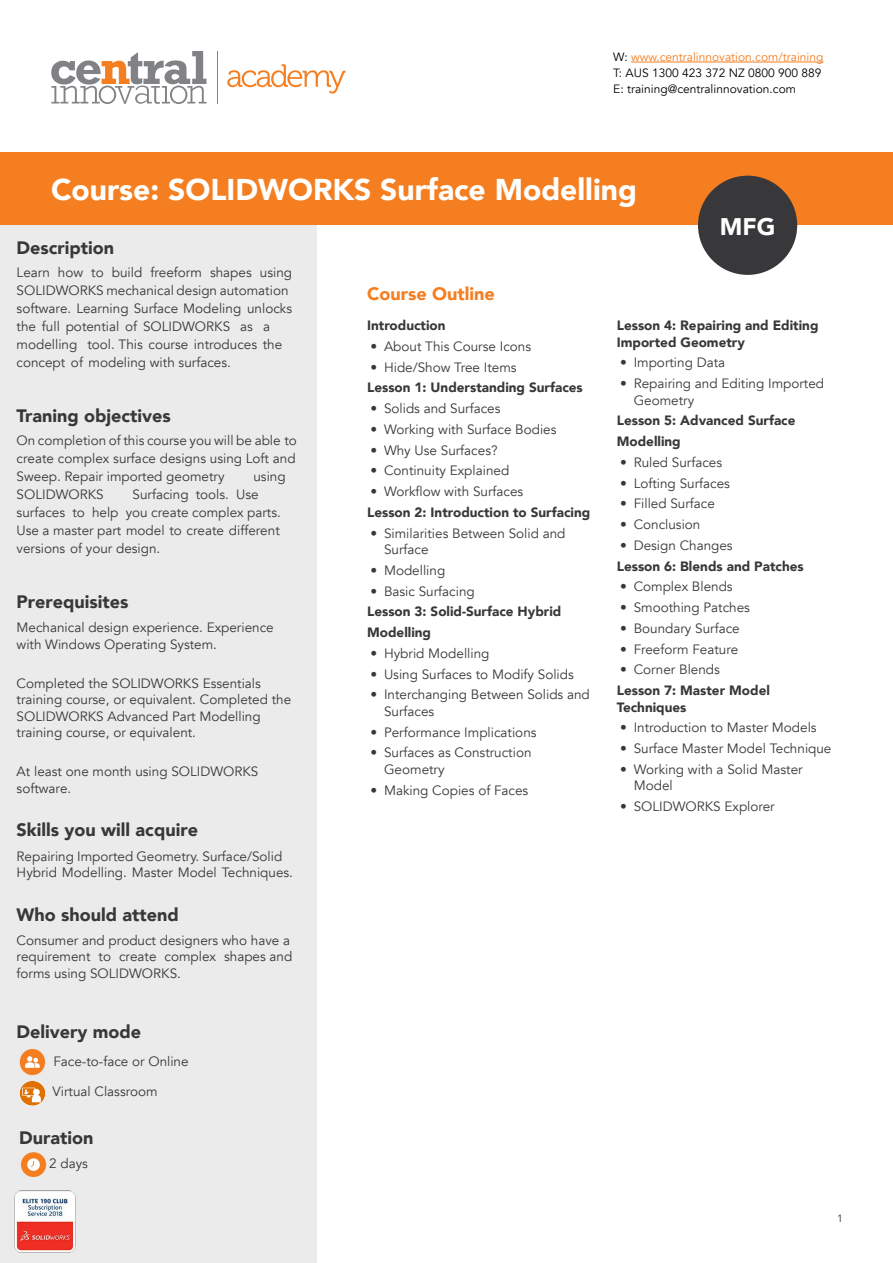
<style>
.page{position:relative;width:893px;height:1263px;background:#fff}
.page>*{position:absolute;margin:0;border:0;box-sizing:border-box;transform-origin:0 0}
.t1{font:900 30px "Avenir";color:#fff}
.t2{font:900 24px "Avenir";color:#fff}
.t3{font:900 18px "Avenir";color:#38373a}
.t4{font:900 18px "Avenir";color:#f57e20}
.t5{font:13.5px/16.5px "Avenir";color:#38373a}
.t6{font:900 13.5px/20.7px "Avenir";color:#38373a}
.t7{font:12px/14.4px "Avenir";color:#000}
.t8{font:10.5px "Avenir";color:#38373a}
.s1{color:#f57e20}
</style>
<div class="page">
<div style="left:0;top:225px;width:316px;height:1038px;background:#ebebeb"></div>
<svg style="left:227px;top:64px;width:118px;height:30px"></svg>
<hr style="left:217px;top:51px;width:1px;height:52px;background:#808285">
<svg style="left:51px;top:51px;width:156px;height:52px"></svg>
<div style="left:0;top:152px;width:893px;height:73px;background:#f57e20"></div>
<div style="left:698px;top:176px;width:99px;height:99px;background:#38373a;border-radius:50%"></div>
<img style="left:14px;top:1190px;width:62px;height:63px">
<img style="left:19px;top:1048px;width:27px;height:28px">
<img style="left:20px;top:1152px;width:27px;height:26px">
<hr style="left:631px;top:62px;width:192px;height:1px;background:#f57e20">
<img style="left:20px;top:1081px;width:26px;height:25px">
<p class="t7" style="left:613px;top:49px;width:212px;line-height:15.8px">W: <span class="s1">www.centralinnovation.com/training<br></span>T: AUS 1300 423 372 NZ 0800 900 889<br>E: training@centralinnovation.com</p>
<p class="t7" style="left:617px;top:52px;width:212px">W: <span class="s1">www.centralinnovation.com/training<br></span>T: 1300 423 372<br>E: training@centralinnovation.com</p>
<h1 class="t1" style="left:51px;top:163px;width:587px">Course: SOLIDWORKS Surface Modelling</h1>
<h2 class="t2" style="left:720px;top:206px;width:57px">MFG</h2>
<h3 class="t3" style="left:17px;top:232px;width:99px">Description</h3>
<p class="t5" style="left:17px;top:264px;width:277px;line-height:18px">Learn how to build freeform shapes using SOLIDWORKS mechanical design automation software. Learning Surface Modeling unlocks the full potential of SOLIDWORKS as a modelling tool. This course introduces the concept of modeling with surfaces.</p>
<h3 class="t3" style="left:17px;top:400px;width:156px">Traning objectives</h3>
<p class="t5" style="left:17px;top:431px;width:282px;line-height:18px;text-align:justify">On completion of this course you will be able to create complex surface designs using Loft and Sweep. Repair imported geometry</p>
<p class="t5" style="left:253px;top:468px;width:34px">using</p>
<p class="t5" style="left:17px;top:485px;width:266px;line-height:18px;text-indent:116px">Surfacing tools. Use surfaces to help you create complex parts.<br>Use a master part model to create different versions of your design.</p>
<h3 class="t3" style="left:17px;top:586px;width:114px">Prerequisites</h3>
<p class="t5" style="left:17px;top:620px;width:259px">Mechanical design experience. Experience with Windows Operating System.</p>
<p class="t5" style="left:17px;top:675px;width:276px">Completed the SOLIDWORKS Essentials training course, or equivalent. Completed the SOLIDWORKS Advanced Part Modelling training course, or equivalent.</p>
<p class="t5" style="left:17px;top:763px;width:243px">At least one month using SOLIDWORKS software.</p>
<h3 class="t3" style="left:17px;top:814px;width:183px">Skills you will acquire</h3>
<p class="t5" style="left:17px;top:848px;width:278px">Repairing Imported Geometry. Surface/Solid<br>Hybrid Modelling. Master Model Techniques.</p>
<h3 class="t3" style="left:17px;top:899px;width:164px">Who should attend</h3>
<p class="t5" style="left:17px;top:933px;width:277px">Consumer and product designers who have a requirement to create complex shapes and forms using SOLIDWORKS.</p>
<p class="t5" style="left:17px;top:486px;width:89px">SOLIDWORKS</p>
<h3 class="t3" style="left:17px;top:1016px;width:126px">Delivery mode</h3>
<p class="t5" style="left:53px;top:1053px;width:137px">Face-to-face or Online</p>
<p class="t5" style="left:53px;top:1084px;width:107px">Virtual Classroom</p>
<h3 class="t3" style="left:19px;top:1122px;width:76px">Duration</h3>
<p class="t5" style="left:49px;top:1155px;width:40px">2 days</p>
<h3 class="t4" style="left:367px;top:278px;width:129px">Course Outline</h3>
<p class="t6" style="left:367px;top:315px;width:80px">Introduction</p>
<p class="t5" style="left:371px;top:338px;width:162px">• About This Course Icons</p>
<p class="t5" style="left:371px;top:359px;width:148px">• Hide/Show Tree Items</p>
<p class="t6" style="left:367px;top:377px;width:217px">Lesson 1: Understanding Surfaces</p>
<p class="t5" style="left:371px;top:401px;width:132px">• Solids and Surfaces</p>
<p class="t5" style="left:371px;top:421px;width:187px">• Working with Surface Bodies</p>
<p class="t5" style="left:371px;top:442px;width:129px">• Why Use Surfaces?</p>
<p class="t5" style="left:371px;top:463px;width:140px">• Continuity Explained</p>
<p class="t5" style="left:371px;top:483px;width:154px">• Workflow with Surfaces</p>
<p class="t6" style="left:367px;top:502px;width:225px">Lesson 2: Introduction to Surfacing</p>
<p class="t5" style="left:384px;top:525px;width:183px;text-indent:-14px">• Similarities Between Solid and<br>Surface</p>
<p class="t5" style="left:371px;top:562px;width:76px">• Modelling</p>
<p class="t5" style="left:371px;top:583px;width:106px">• Basic Surfacing</p>
<p class="t6" style="left:367px;top:601px;width:196px">Lesson 3: Solid-Surface Hybrid<br>Modelling</p>
<p class="t5" style="left:371px;top:645px;width:120px">• Hybrid Modelling</p>
<p class="t5" style="left:371px;top:666px;width:205px">• Using Surfaces to Modify Solids</p>
<p class="t5" style="left:384px;top:687px;width:207px;text-indent:-14px">• Interchanging Between Solids and<br>Surfaces</p>
<p class="t5" style="left:371px;top:724px;width:168px">• Performance Implications</p>
<p class="t5" style="left:384px;top:745px;width:149px;text-indent:-14px">• Surfaces as Construction<br>Geometry</p>
<p class="t5" style="left:371px;top:782px;width:159px">• Making Copies of Faces</p>
<p class="t6" style="left:617px;top:317px;width:203px;line-height:16.5px">Lesson 4: Repairing and Editing<br>Imported Geometry</p>
<p class="t5" style="left:620px;top:355px;width:107px">• Importing Data</p>
<p class="t5" style="left:634px;top:375px;width:192px;text-indent:-14px">• Repairing and Editing Imported<br>Geometry</p>
<p class="t6" style="left:617px;top:410px;width:180px">Lesson 5: Advanced Surface<br>Modelling</p>
<p class="t5" style="left:620px;top:454px;width:104px">• Ruled Surfaces</p>
<p class="t5" style="left:620px;top:475px;width:111px">• Lofting Surfaces</p>
<p class="t5" style="left:620px;top:496px;width:96px">• Filled Surface</p>
<p class="t5" style="left:620px;top:516px;width:82px">• Conclusion</p>
<p class="t5" style="left:620px;top:537px;width:114px">• Design Changes</p>
<p class="t6" style="left:617px;top:555px;width:188px">Lesson 6: Blends and Patches</p>
<p class="t5" style="left:620px;top:579px;width:114px">• Complex Blends</p>
<p class="t5" style="left:620px;top:599px;width:131px">• Smoothing Patches</p>
<p class="t5" style="left:620px;top:620px;width:121px">• Boundary Surface</p>
<p class="t5" style="left:620px;top:641px;width:119px">• Freeform Feature</p>
<p class="t5" style="left:620px;top:662px;width:101px">• Corner Blends</p>
<p class="t6" style="left:617px;top:682px;width:155px;line-height:16.5px">Lesson 7: Master Model<br>Techniques</p>
<p class="t5" style="left:620px;top:720px;width:198px">• Introduction to Master Models</p>
<p class="t5" style="left:620px;top:740px;width:213px">• Surface Master Model Technique</p>
<p class="t5" style="left:634px;top:761px;width:170px;text-indent:-14px">• Working with a Solid Master<br>Model</p>
<p class="t5" style="left:620px;top:798px;width:156px">• SOLIDWORKS Explorer</p>
<p class="t8" style="left:837px;top:1212px;width:7px">1</p>
</div>
